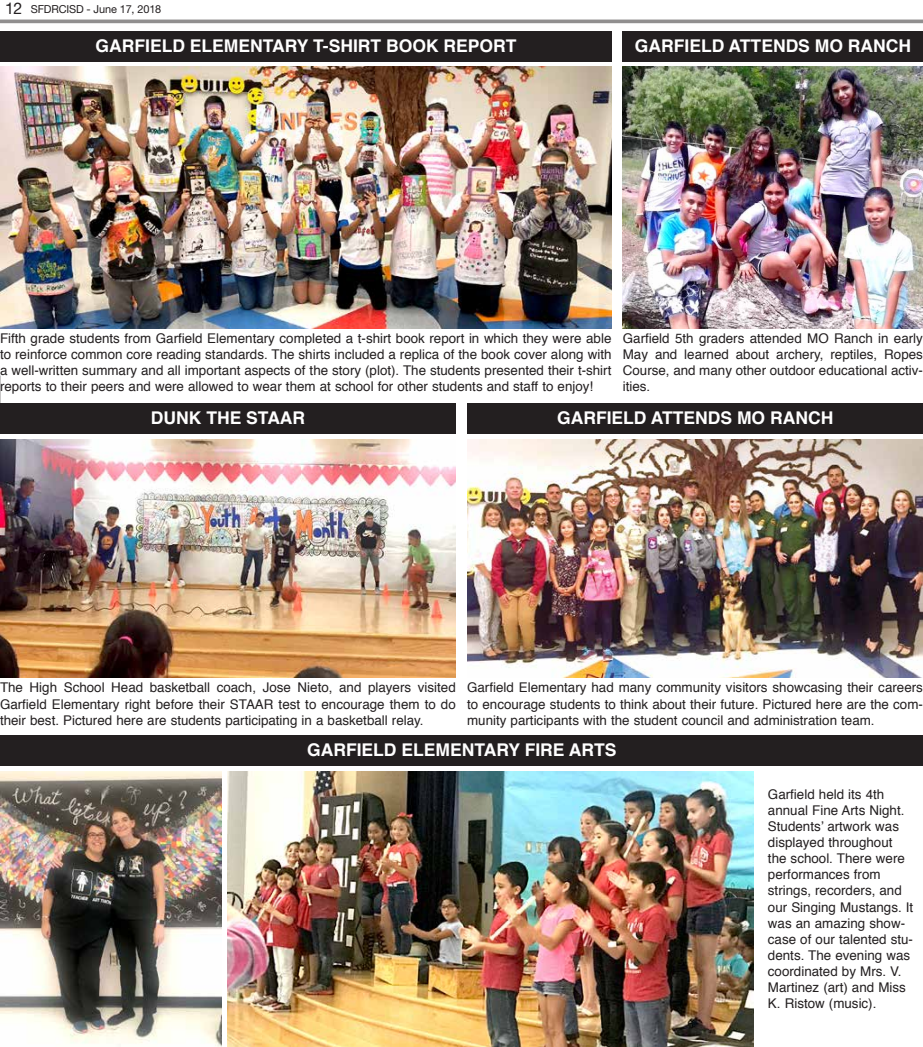
<style>
.page{position:relative;width:923px;height:1047px;background:#fff}
.page>*{position:absolute;margin:0;border:0;box-sizing:border-box;transform-origin:0 0}
.t1{font:700 17.5px "Helvetica";color:#fff}
.t2{font:13.38px/16px "Helvetica";color:#231f20;text-align:justify}
.t3{font:11px "Helvetica Neue";letter-spacing:-.01em;color:#231f20}
.s1{font-size:16px}
</style>
<div class="page">
<hr style="left:0;top:20px;width:922px;height:3px;background:#231f20">
<div style="left:0;top:31px;width:611px;height:31px;background:#231f20"></div>
<img style="left:0;top:67px;width:611px;height:262px">
<div style="left:622px;top:31px;width:300px;height:31px;background:#231f20"></div>
<img style="left:622px;top:67px;width:300px;height:262px">
<div style="left:0;top:403px;width:456px;height:31px;background:#231f20"></div>
<img style="left:0;top:439px;width:456px;height:238px">
<div style="left:467px;top:403px;width:455px;height:31px;background:#231f20"></div>
<img style="left:467px;top:439px;width:455px;height:238px">
<div style="left:0;top:734px;width:922px;height:31px;background:#231f20"></div>
<img style="left:0;top:771px;width:221px;height:275px">
<img style="left:228px;top:771px;width:525px;height:275px">
<img style="left:0;top:411px;width:1px;height:247px">
<p class="t3" style="left:5px;top:2px;width:158px"><span class="s1">12</span> SFDRCISD - June 17, 2018</p>
<h1 class="t1" style="left:95px;top:34px;width:422px">GARFIELD ELEMENTARY T-SHIRT BOOK REPORT</h1>
<h1 class="t1" style="left:635px;top:34px;width:278px">GARFIELD ATTENDS MO RANCH</h1>
<p class="t2" style="left:0;top:331px;width:613px">Fifth grade students from Garfield Elementary completed a t-shirt book report in which they were able to reinforce common core reading standards. The shirts included a replica of the book cover along with a well-written summary and all important aspects of the story (plot). The students presented their t-shirt reports to their peers and were allowed to wear them at school for other students and staff to enjoy!</p>
<p class="t2" style="left:623px;top:331px;width:301px">Garfield 5th graders attended MO Ranch in early May and learned about archery, reptiles, Ropes Course, and many other outdoor educational activ&shy;ities.</p>
<h1 class="t1" style="left:151px;top:406px;width:156px">DUNK THE STAAR</h1>
<h1 class="t1" style="left:557px;top:406px;width:278px">GARFIELD ATTENDS MO RANCH</h1>
<p class="t2" style="left:467px;top:680px;width:457px">Garfield Elementary had many community visitors showcasing their careers to encourage students to think about their future. Pictured here are the com&shy;munity participants with the student council and administration team.</p>
<h1 class="t1" style="left:307px;top:737px;width:311px">GARFIELD ELEMENTARY FIRE ARTS</h1>
<p class="t2" style="left:768px;top:787px;width:147px;text-align:left">Garfield held its 4th annual Fine Arts Night.<br>Students’ artwork was displayed throughout the school. There were performances from strings, recorders, and our Singing Mustangs. It was an amazing show&shy;case of our talented stu&shy;dents. The evening was coordinated by Mrs. V.<br>Martinez (art) and Miss<br>K. Ristow (music).</p>
<p class="t2" style="left:0;top:680px;width:457px">The High School Head basketball coach, Jose Nieto, and players visited Garfield Elementary right before their STAAR test to encourage them to do their best. Pictured here are students participating in a basketball relay.</p>
</div>
